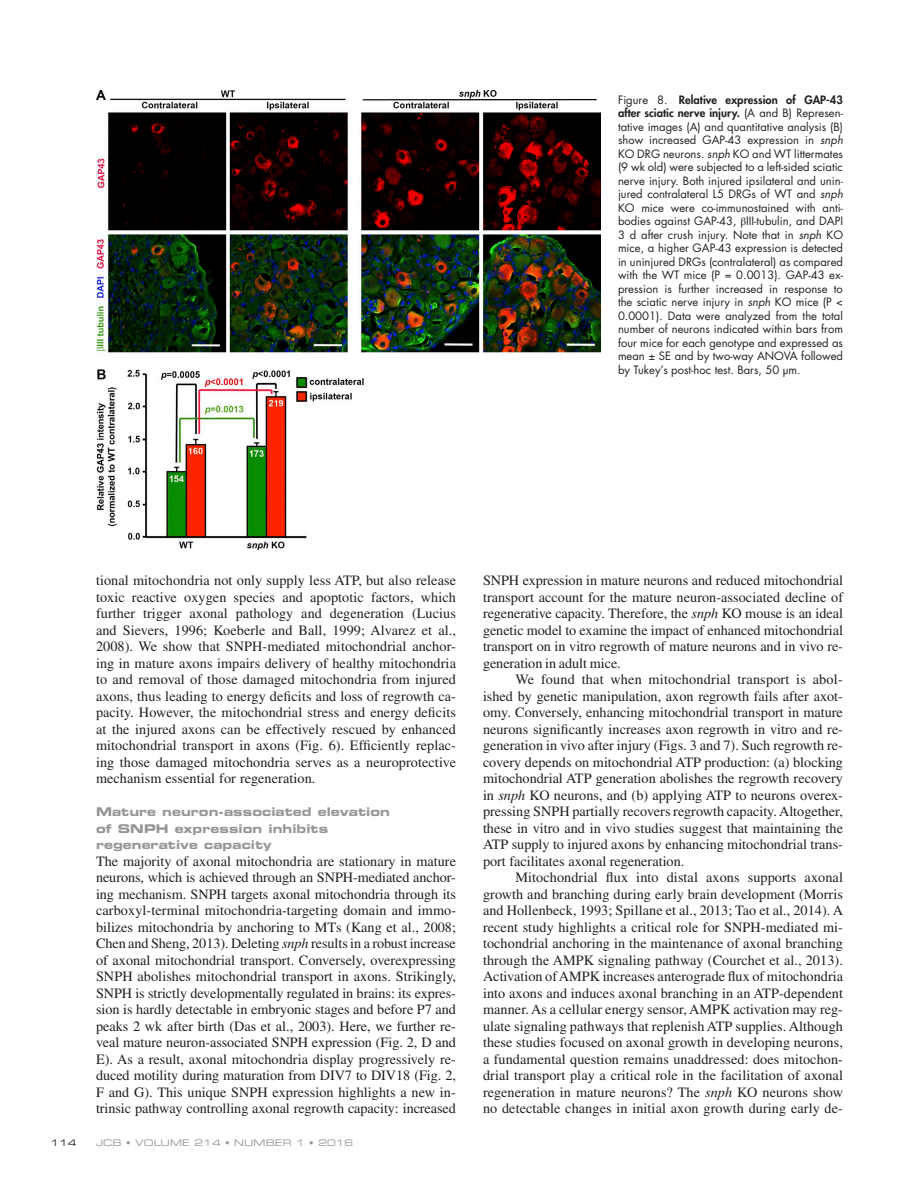
<style>
.page{position:relative;width:918px;height:1188px;background:#fff}
.page>*{position:absolute;margin:0;border:0;box-sizing:border-box;transform-origin:0 0}
.t1{font:14.25px/16.5px "Times LT Std";color:#231f20;text-align:justify}
.t2{font:12px/16.5px "Eurostile LT Std Bold Ex 2";letter-spacing:.005em;color:#949698}
.t3{font:11.25px/13.5px "Futura Std";color:#231f20;text-align:justify}
.t4{font:9px "Eurostile LT Std Ex 2";letter-spacing:.01em;color:#949698}
.t5{font:9px "Eurostile LT Std Ex 2";color:#231f20}
.s1{font-weight:800}
.s2{font-style:italic}
.s3{font-family:"STIX General"}
</style>
<div class="page">
<img style="left:96px;top:90px;width:504px;height:460px">
<p class="t3" style="left:618px;top:93px;width:227px">Figure 8. <span class="s1">Relative expression of GAP-43 after sciatic nerve injury.</span> (A and B) Represen&shy;tative images (A) and quantitative analysis (B) show increased GAP-43 expression in <span class="s2">snph </span>KO DRG neurons. <span class="s2">snph</span> KO and WT littermates (9 wk old) were subjected to a left-sided sciatic nerve injury. Both injured ipsilateral and unin&shy;jured contralateral L5 DRGs of WT and <span class="s2">snph </span>KO mice were co-immunostained with anti&shy;bodies against GAP-43, <span class="s3">β</span>III-tubulin, and DAPI 3 d after crush injury. Note that in <span class="s2">snph</span> KO mice, a higher GAP-43 expression is detected in uninjured DRGs (contralateral) as compared with the WT mice (P = 0.0013). GAP-43 ex&shy;pression is further increased in response to the sciatic nerve injury in <span class="s2">snph</span> KO mice (P &lt; 0.0001). Data were analyzed from the total number of neurons indicated within bars from four mice for each genotype and expressed as mean ± SE and by two-way ANOVA followed by Tukey’s post-hoc test. Bars, 50 µm.</p>
<p class="t1" style="left:96px;top:572px;width:362px">tional mitochondria not only supply less ATP, but also release toxic reactive oxygen species and apoptotic factors, which further trigger axonal pathology and degeneration (Lucius and Sievers, 1996; Koeberle and Ball, 1999; Alvarez et al., 2008). We show that SNPH-mediated mitochondrial anchor&shy;ing in mature axons impairs delivery of healthy mitochondria to and removal of those damaged mitochondria from injured axons, thus leading to energy deficits and loss of regrowth ca&shy;pacity. However, the mitochondrial stress and energy deficits at the injured axons can be effectively rescued by enhanced mitochondrial transport in axons (Fig. 6). Efficiently replac&shy;ing those damaged mitochondria serves as a neuroprotective mechanism essential for regeneration.</p>
<p class="t2" style="left:96px;top:803px;width:295px">Mature neuron-associated elevation of SNPH expression inhibits regenerative capacity</p>
<p class="t1" style="left:96px;top:852px;width:362px">The majority of axonal mitochondria are stationary in mature neurons, which is achieved through an SNPH-mediated anchor&shy;ing mechanism. SNPH targets axonal mitochondria through its carboxyl-terminal mitochondria-targeting domain and immo&shy;bilizes mitochondria by anchoring to MTs (Kang et al., 2008; Chen and Sheng, 2013). Deleting <span class="s2">snph</span> results in a robust increase of axonal mitochondrial transport. Conversely, overexpressing SNPH abolishes mitochondrial transport in axons. Strikingly, SNPH is strictly developmentally regulated in brains: its expres&shy;sion is hardly detectable in embryonic stages and before P7 and peaks 2 wk after birth (Das et al., 2003). Here, we further re&shy;veal mature neuron-associated SNPH expression (Fig. 2, D and E). As a result, axonal mitochondria display progressively re&shy;duced motility during maturation from DIV7 to DIV18 (Fig. 2, F and G). This unique SNPH expression highlights a new in&shy;trinsic pathway controlling axonal regrowth capacity: increased</p>
<p class="t5" style="left:50px;top:1136px;width:28px">114</p>
<p class="t4" style="left:96px;top:1136px;width:259px">JCB • VOLUME 214 • NUMBER 1 • 2016</p>
<p class="t1" style="left:483px;top:572px;width:362px">SNPH expression in mature neurons and reduced mitochondrial transport account for the mature neuron-associated decline of regenerative capacity. Therefore, the <span class="s2">snph</span> KO mouse is an ideal genetic model to examine the impact of enhanced mitochondrial transport on in vitro regrowth of mature neurons and in vivo re&shy;generation in adult mice.</p>
<p class="t1" style="left:483px;top:671px;width:362px;text-indent:32px">We found that when mitochondrial transport is abol&shy;ished by genetic manipulation, axon regrowth fails after axot&shy;omy. Conversely, enhancing mitochondrial transport in mature neurons significantly increases axon regrowth in vitro and re&shy;generation in vivo after injury (Figs. 3 and 7). Such regrowth re&shy;covery depends on mitochondrial ATP production: (a) blocking mitochondrial ATP generation abolishes the regrowth recovery in <span class="s2">snph</span> KO neurons, and (b) applying ATP to neurons overex&shy;pressing SNPH partially recovers regrowth capacity. Altogether, these in vitro and in vivo studies suggest that maintaining the ATP supply to injured axons by enhancing mitochondrial trans&shy;port facilitates axonal regeneration.</p>
<p class="t1" style="left:483px;top:869px;width:362px;text-indent:32px">Mitochondrial flux into distal axons supports axonal growth and branching during early brain development (Morris and Hollenbeck, 1993; Spillane et al., 2013; Tao et al., 2014). A recent study highlights a critical role for SNPH-mediated mi&shy;tochondrial anchoring in the maintenance of axonal branching through the AMPK signaling pathway (Courchet et al., 2013).<br>Activation of AMPK increases anterograde flux of mitochondria into axons and induces axonal branching in an ATP-dependent manner. As a cellular energy sensor, AMPK activation may reg&shy;ulate signaling pathways that replenish ATP supplies. Although these studies focused on axonal growth in developing neurons, a fundamental question remains unaddressed: does mitochon&shy;drial transport play a critical role in the facilitation of axonal regeneration in mature neurons? The <span class="s2">snph</span> KO neurons show no detectable changes in initial axon growth during early de-</p>
</div>
